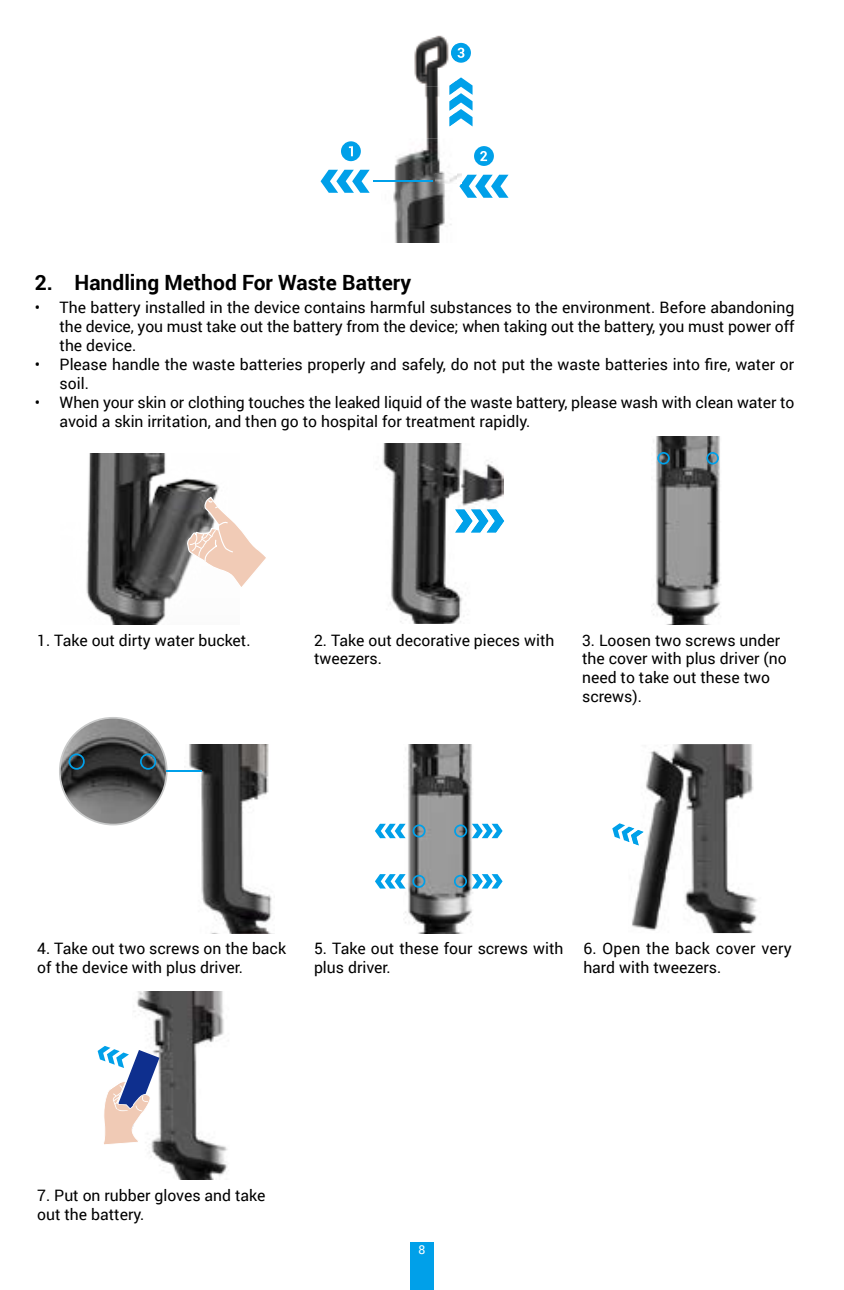
<style>
.page{position:relative;width:844px;height:1290px;background:#fff}
.page>*{position:absolute;margin:0;border:0;box-sizing:border-box;transform-origin:0 0}
.t1{font:700 21px "Roboto";color:#000}
.t2{font:15.75px/18.9px "Roboto";color:#000}
.t3{font:12.25px "Roboto";color:#fff}
</style>
<div class="page">
<div style="left:410px;top:1242px;width:23px;height:48px;background:#00a0e9"></div>
<svg style="left:456px;top:77px;width:16px;height:49px"></svg>
<svg style="left:320px;top:170px;width:49px;height:23px"></svg>
<div style="left:341px;top:141px;width:20px;height:20px;background:#00a0e9;border-radius:50%"></div>
<svg style="left:349px;top:146px;width:4px;height:10px"></svg>
<div style="left:474px;top:146px;width:20px;height:20px;background:#00a0e9;border-radius:50%"></div>
<svg style="left:480px;top:151px;width:7px;height:10px"></svg>
<div style="left:451px;top:43px;width:20px;height:20px;background:#00a0e9;border-radius:50%"></div>
<svg style="left:457px;top:48px;width:7px;height:10px"></svg>
<img style="left:393px;top:36px;width:63px;height:206px">
<img style="left:449px;top:81px;width:7px;height:14px">
<img style="left:449px;top:97px;width:7px;height:29px">
<img style="left:451px;top:44px;width:5px;height:17px">
<svg style="left:456px;top:173px;width:52px;height:25px"></svg>
<img style="left:435px;top:173px;width:21px;height:11px">
<hr style="left:373px;top:180px;width:60px;height:2px;background:#00a0e9">
<img style="left:86px;top:454px;width:133px;height:171px">
<svg style="left:186px;top:496px;width:80px;height:95px"></svg>
<img style="left:382px;top:443px;width:122px;height:181px">
<img style="left:488px;top:509px;width:16px;height:23px">
<img style="left:472px;top:509px;width:16px;height:23px">
<img style="left:455px;top:509px;width:17px;height:23px">
<img style="left:653px;top:436px;width:68px;height:189px">
<svg style="left:657px;top:452px;width:12px;height:12px"></svg>
<svg style="left:706px;top:452px;width:12px;height:12px"></svg>
<img style="left:185px;top:744px;width:87px;height:189px">
<hr style="left:167px;top:769px;width:35px;height:2px;background:#00a0e9">
<svg style="left:59px;top:717px;width:108px;height:108px"></svg>
<img style="left:403px;top:744px;width:72px;height:189px">
<svg style="left:412px;top:824px;width:13px;height:13px"></svg>
<svg style="left:412px;top:875px;width:13px;height:13px"></svg>
<svg style="left:454px;top:824px;width:48px;height:14px"></svg>
<svg style="left:454px;top:874px;width:48px;height:14px"></svg>
<svg style="left:375px;top:824px;width:30px;height:14px"></svg>
<svg style="left:375px;top:874px;width:30px;height:14px"></svg>
<svg style="left:612px;top:823px;width:15px;height:19px"></svg>
<img style="left:632px;top:744px;width:125px;height:189px">
<img style="left:627px;top:826px;width:7px;height:16px">
<img style="left:630px;top:830px;width:13px;height:15px">
<img style="left:133px;top:992px;width:95px;height:188px">
<svg style="left:98px;top:1046px;width:61px;height:99px"></svg>
<h1 class="t1" style="left:35px;top:267px;width:378px">2. Handling Method For Waste Battery</h1>
<p class="t2" style="left:60px;top:297px;width:736px;text-align:justify;text-indent:-25px">• The battery installed in the device contains harmful substances to the environment. Before abandoning the device, you must take out the battery from the device; when taking out the battery, you must power off the device.</p>
<p class="t2" style="left:60px;top:354px;width:736px;text-indent:-25px">• Please handle the waste batteries properly and safely, do not put the waste batteries into fire, water or soil.</p>
<p class="t2" style="left:60px;top:392px;width:736px;text-indent:-25px">• When your skin or clothing touches the leaked liquid of the waste battery, please wash with clean water to avoid a skin irritation, and then go to hospital for treatment rapidly.</p>
<p class="t2" style="left:37px;top:630px;width:215px">1. Take out dirty water bucket.</p>
<p class="t2" style="left:314px;top:630px;width:242px">2. Take out decorative pieces with tweezers.</p>
<p class="t2" style="left:582px;top:630px;width:206px">3. Loosen two screws under the cover with plus driver (no need to take out these two screws).</p>
<p class="t2" style="left:37px;top:938px;width:250px">4. Take out two screws on the back of the device with plus driver.</p>
<p class="t2" style="left:314px;top:938px;width:251px">5. Take out these four screws with plus driver.</p>
<p class="t2" style="left:583px;top:938px;width:210px">6. Open the back cover very hard with tweezers.</p>
<p class="t2" style="left:37px;top:1185px;width:230px">7. Put on rubber gloves and take out the battery.</p>
<p class="t3" style="left:418px;top:1241px;width:8px">8</p>
</div>
